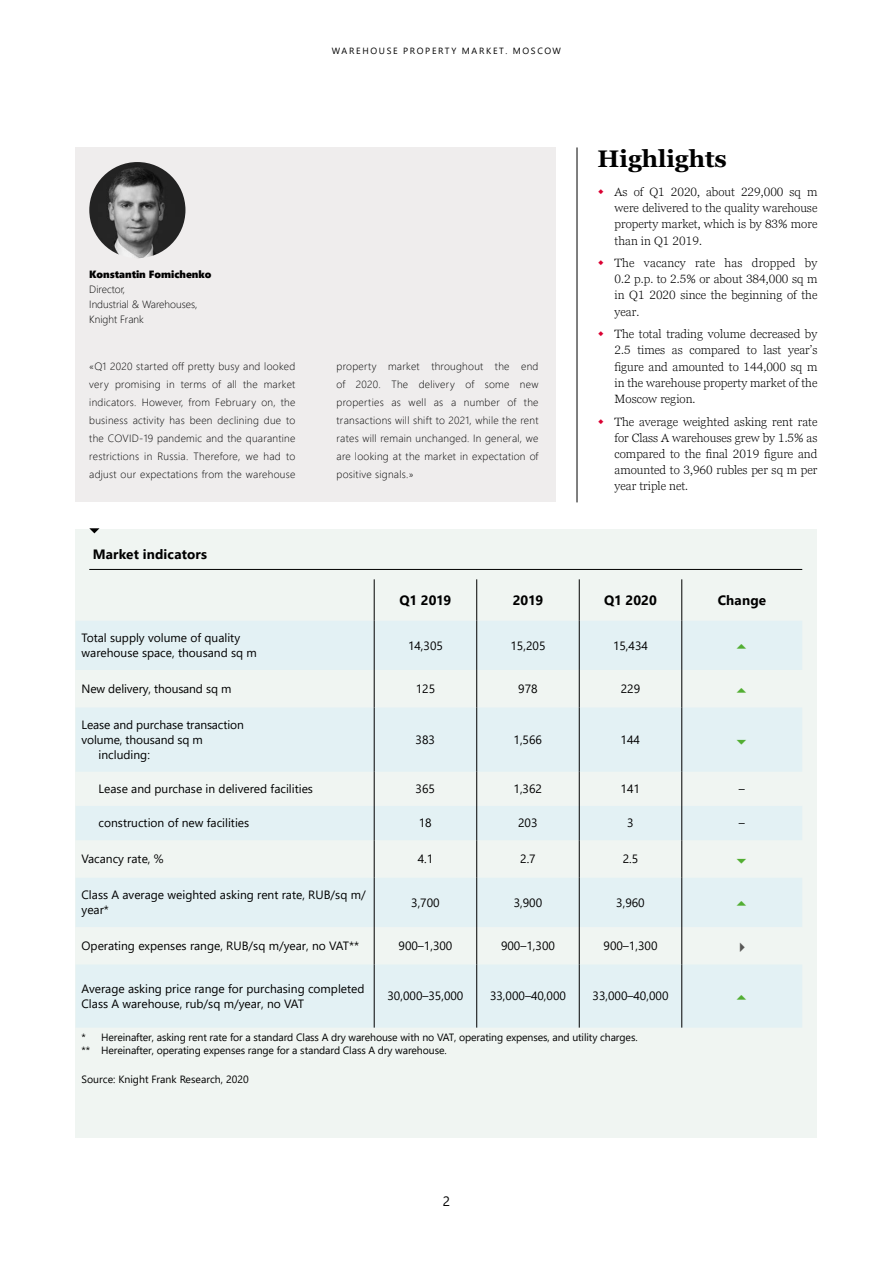
<style>
.page{position:relative;width:893px;height:1263px;background:#fff}
.page>*{position:absolute;margin:0;border:0;box-sizing:border-box;transform-origin:0 0}
.t1{font:700 24px "Georgia Pro";color:#000}
.t2{font:700 13.5px "Segoe UI";letter-spacing:.01em;color:#000}
.t3{font:13.5px "Segoe UI";color:#000}
.t4{font:12px/15px "Segoe UI";color:#000}
.t5{font:300 12px/16.2px "Georgia Pro";color:#000;text-align:justify}
.t6{font:300 10.5px/18px "Segoe UI";letter-spacing:.025em;color:#000;text-align:justify}
.t7{font:10.5px/12.6px "Segoe UI";letter-spacing:-.01em;color:#000}
.t8{font:300 10.5px/15px "Segoe UI";color:#000}
.t9{font:10.5px "Segoe UI Black";color:#000}
.t10{font:9px "Segoe UI";letter-spacing:.185em;color:#000}
</style>
<div class="page">
<div style="left:76px;top:529px;width:741px;height:608px;background:#f0f5f2"></div>
<svg style="left:76px;top:621px;width:726px;height:406px;fill:#e3f1f4"></svg>
<hr style="left:374px;top:621px;width:1px;height:49px;background:#000">
<hr style="left:476px;top:621px;width:1px;height:49px;background:#000">
<hr style="left:579px;top:621px;width:1px;height:49px;background:#000">
<hr style="left:681px;top:621px;width:1px;height:49px;background:#000">
<hr style="left:374px;top:670px;width:1px;height:37px;background:#000">
<hr style="left:476px;top:670px;width:1px;height:37px;background:#000">
<hr style="left:579px;top:670px;width:1px;height:37px;background:#000">
<hr style="left:681px;top:670px;width:1px;height:37px;background:#000">
<hr style="left:374px;top:772px;width:1px;height:34px;background:#000">
<hr style="left:476px;top:772px;width:1px;height:34px;background:#000">
<hr style="left:579px;top:772px;width:1px;height:34px;background:#000">
<hr style="left:681px;top:772px;width:1px;height:34px;background:#000">
<hr style="left:374px;top:840px;width:1px;height:38px;background:#000">
<hr style="left:476px;top:840px;width:1px;height:38px;background:#000">
<hr style="left:579px;top:840px;width:1px;height:38px;background:#000">
<hr style="left:681px;top:840px;width:1px;height:38px;background:#000">
<hr style="left:374px;top:927px;width:1px;height:37px;background:#000">
<hr style="left:476px;top:927px;width:1px;height:37px;background:#000">
<hr style="left:579px;top:927px;width:1px;height:37px;background:#000">
<hr style="left:681px;top:927px;width:1px;height:37px;background:#000">
<hr style="left:476px;top:579px;width:1px;height:42px;background:#000">
<hr style="left:579px;top:579px;width:1px;height:42px;background:#000">
<hr style="left:681px;top:579px;width:1px;height:42px;background:#000">
<hr style="left:374px;top:707px;width:1px;height:65px;background:#000">
<hr style="left:476px;top:707px;width:1px;height:65px;background:#000">
<hr style="left:579px;top:707px;width:1px;height:65px;background:#000">
<hr style="left:681px;top:707px;width:1px;height:65px;background:#000">
<hr style="left:374px;top:806px;width:1px;height:34px;background:#000">
<hr style="left:476px;top:806px;width:1px;height:34px;background:#000">
<hr style="left:579px;top:806px;width:1px;height:34px;background:#000">
<hr style="left:681px;top:806px;width:1px;height:34px;background:#000">
<hr style="left:374px;top:878px;width:1px;height:49px;background:#000">
<hr style="left:476px;top:878px;width:1px;height:49px;background:#000">
<hr style="left:579px;top:878px;width:1px;height:49px;background:#000">
<hr style="left:681px;top:878px;width:1px;height:49px;background:#000">
<hr style="left:374px;top:964px;width:1px;height:63px;background:#000">
<hr style="left:476px;top:964px;width:1px;height:63px;background:#000">
<hr style="left:579px;top:964px;width:1px;height:63px;background:#000">
<hr style="left:681px;top:964px;width:1px;height:63px;background:#000">
<hr style="left:374px;top:579px;width:1px;height:42px;background:#000">
<hr style="left:577px;top:147px;width:1px;height:355px;background:#000">
<div style="left:76px;top:147px;width:480px;height:355px;background:#efeded"></div>
<img style="left:89px;top:162px;width:96px;height:96px;border-radius:48px">
<svg style="left:89px;top:528px;width:11px;height:5px"></svg>
<hr style="left:89px;top:569px;width:713px;height:1px;background:#000">
<svg style="left:737px;top:644px;width:9px;height:5px"></svg>
<svg style="left:737px;top:687px;width:9px;height:5px"></svg>
<svg style="left:737px;top:739px;width:9px;height:5px"></svg>
<svg style="left:737px;top:859px;width:9px;height:4px"></svg>
<svg style="left:737px;top:901px;width:9px;height:5px"></svg>
<svg style="left:737px;top:995px;width:9px;height:5px"></svg>
<svg style="left:740px;top:942px;width:5px;height:10px"></svg>
<p class="t10" style="left:332px;top:42px;width:231px">WAREHOUSE PROPERTY MARKET. MOSCOW</p>
<p class="t9" style="left:89px;top:266px;width:124px">Konstantin Fomichenko</p>
<p class="t8" style="left:89px;top:280px;width:110px">Director,<br>Industrial &amp; Warehouses,<br>Knight Frank</p>
<p class="t6" style="left:89px;top:356px;width:208px">«Q1 2020 started off pretty busy and looked very promising in terms of all the market indicators. However, from February on, the business activity has been declining due to the COVID-19 pandemic and the quarantine restrictions in Russia. Therefore, we had to adjust our expectations from the warehouse</p>
<p class="t2" style="left:93px;top:542px;width:116px">Market indicators</p>
<p class="t6" style="left:337px;top:356px;width:203px">property market throughout the end of 2020. The delivery of some new properties as well as a number of the transactions will shift to 2021, while the rent rates will remain unchanged. In general, we are looking at the market in expectation of positive signals.»</p>
<h1 class="t1" style="left:598px;top:145px;width:131px">Highlights</h1>
<p class="t5" style="left:615px;top:184px;width:204px">As of Q1 2020, about 229,000 sq m were delivered to the quality warehouse property market, which is by 83% more than in Q1 2019.</p>
<p class="t5" style="left:615px;top:255px;width:204px">The vacancy rate has dropped by 0.2 p.p. to 2.5% or about 384,000 sq m in Q1 2020 since the beginning of the year.</p>
<p class="t5" style="left:615px;top:326px;width:204px">The total trading volume decreased by 2.5 times as compared to last year’s figure and amounted to 144,000 sq m in the warehouse property market of the Moscow region.</p>
<p class="t5" style="left:615px;top:414px;width:204px">The average weighted asking rent rate for Class A warehouses grew by 1.5% as compared to the final 2019 figure and amounted to 3,960 rubles per sq m per year triple net.</p>
<p class="t2" style="left:400px;top:587px;width:53px">Q1 2019</p>
<p class="t2" style="left:513px;top:587px;width:32px">2019</p>
<p class="t2" style="left:604px;top:587px;width:54px">Q1 2020</p>
<p class="t2" style="left:718px;top:587px;width:50px">Сhange</p>
<p class="t4" style="left:82px;top:629px;width:177px">Total supply volume of quality warehouse space, thousand sq m</p>
<p class="t4" style="left:408px;top:637px;width:36px">14,305</p>
<p class="t4" style="left:510px;top:637px;width:36px">15,205</p>
<p class="t4" style="left:613px;top:637px;width:36px">15,434</p>
<p class="t4" style="left:82px;top:680px;width:151px">New delivery, thousand sq m</p>
<p class="t4" style="left:416px;top:680px;width:21px">125</p>
<p class="t4" style="left:518px;top:680px;width:21px">978</p>
<p class="t4" style="left:621px;top:680px;width:21px">229</p>
<p class="t4" style="left:82px;top:716px;width:164px">Lease and purchase transaction</p>
<p class="t4" style="left:82px;top:731px;width:123px">volume, thousand sq m</p>
<p class="t4" style="left:99px;top:746px;width:53px">including:</p>
<p class="t4" style="left:416px;top:731px;width:21px">383</p>
<p class="t4" style="left:514px;top:731px;width:30px">1,566</p>
<p class="t4" style="left:621px;top:731px;width:21px">144</p>
<p class="t4" style="left:99px;top:780px;width:216px">Lease and purchase in delivered facilities</p>
<p class="t4" style="left:416px;top:780px;width:21px">365</p>
<p class="t4" style="left:514px;top:780px;width:30px">1,362</p>
<p class="t4" style="left:621px;top:780px;width:21px">141</p>
<p class="t4" style="left:739px;top:780px;width:7px">–</p>
<p class="t4" style="left:99px;top:815px;width:152px">construction of new facilities</p>
<p class="t4" style="left:419px;top:815px;width:14px">18</p>
<p class="t4" style="left:518px;top:815px;width:21px">203</p>
<p class="t4" style="left:627px;top:815px;width:8px">3</p>
<p class="t4" style="left:739px;top:815px;width:7px">–</p>
<p class="t4" style="left:82px;top:850px;width:84px">Vacancy rate, %</p>
<p class="t4" style="left:418px;top:850px;width:17px">4.1</p>
<p class="t4" style="left:520px;top:850px;width:17px">2.7</p>
<p class="t4" style="left:623px;top:850px;width:17px">2.5</p>
<p class="t4" style="left:82px;top:886px;width:286px">Class A average weighted asking rent rate, RUB/sq m/ year*</p>
<p class="t4" style="left:411px;top:894px;width:30px">3,700</p>
<p class="t4" style="left:514px;top:894px;width:30px">3,900</p>
<p class="t4" style="left:616px;top:894px;width:30px">3,960</p>
<p class="t4" style="left:82px;top:937px;width:279px">Operating expenses range, RUB/sq m/year, no VAT**</p>
<p class="t4" style="left:398px;top:937px;width:55px">900–1,300</p>
<p class="t4" style="left:501px;top:937px;width:55px">900–1,300</p>
<p class="t4" style="left:604px;top:937px;width:55px">900–1,300</p>
<p class="t4" style="left:82px;top:980px;width:285px">Average asking price range for purchasing completed<br>Class A warehouse, rub/sq m/year, no VAT</p>
<p class="t4" style="left:387px;top:987px;width:77px">30,000–35,000</p>
<p class="t4" style="left:490px;top:987px;width:77px">33,000–40,000</p>
<p class="t4" style="left:593px;top:987px;width:77px">33,000–40,000</p>
<p class="t7" style="left:82px;top:1030px;width:558px">* Hereinafter, asking rent rate for a standard Class A dry warehouse with no VAT, operating expenses, and utility charges. ** Hereinafter, operating expenses range for a standard Class A dry warehouse.</p>
<p class="t7" style="left:82px;top:1072px;width:169px">Source: Knight Frank Research, 2020</p>
<p class="t3" style="left:443px;top:1188px;width:9px">2</p>
</div>
